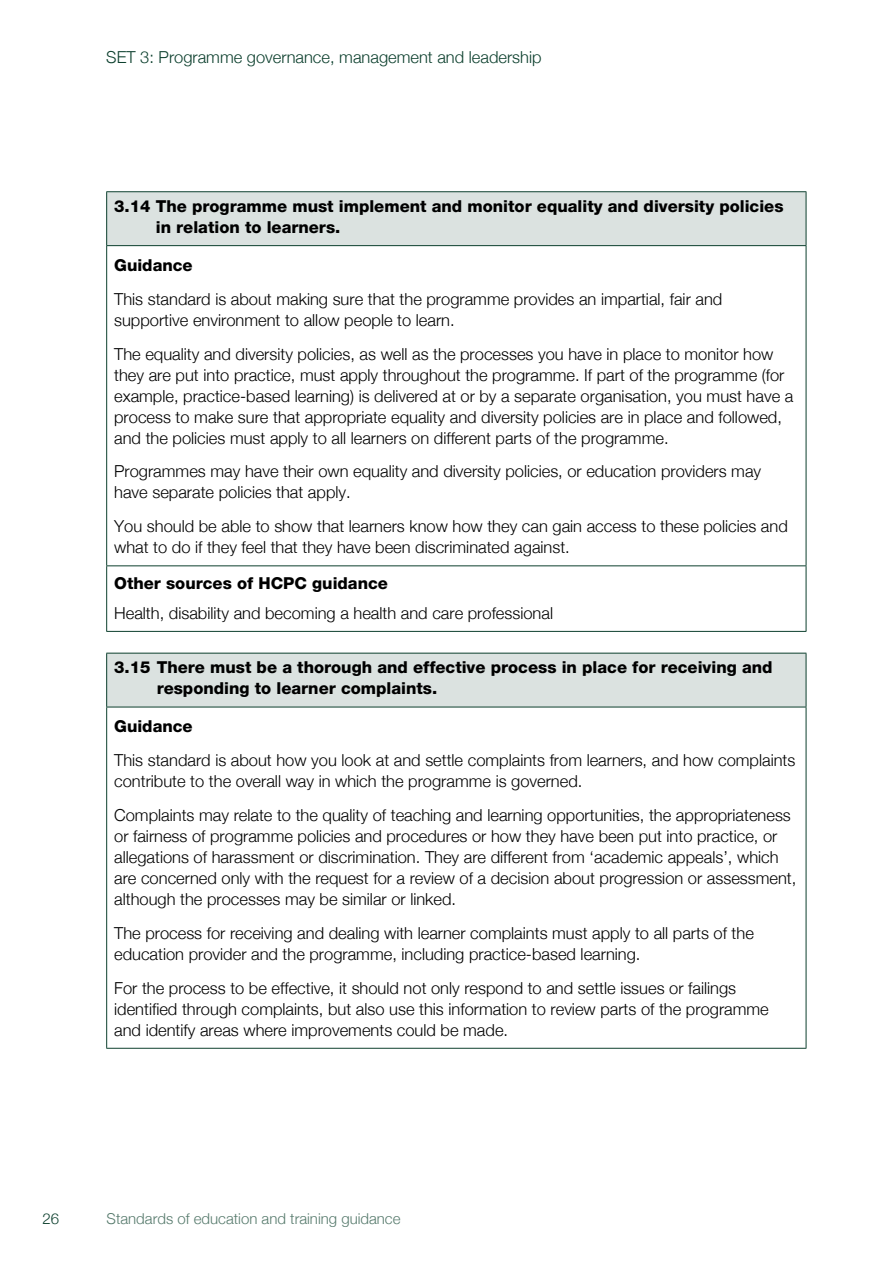
<style>
.page{position:relative;width:893px;height:1263px;background:#fff}
.page>*{position:absolute;margin:0;border:0;box-sizing:border-box;transform-origin:0 0}
.t1{font:300 16.5px/21px "Helvetica Neue";color:#000}
.t2{font:800 16.5px/21px "Helvetica Neue";color:#000}
.t3{font:300 16.5px "Helvetica Neue";color:#0d402e}
.t4{font:300 15px "Helvetica Neue";color:#567a6c}
.t5{font:300 15px "Helvetica Neue";color:#0d402e}
</style>
<div class="page">
<div style="left:107px;top:192px;width:699px;height:54px;background:#dbe2e0"></div>
<hr style="left:106px;top:191px;width:700px;height:1px;background:#0d402e">
<hr style="left:106px;top:192px;width:1px;height:53px;background:#0d402e">
<hr style="left:806px;top:192px;width:1px;height:53px;background:#0d402e">
<hr style="left:106px;top:245px;width:700px;height:1px;background:#0d402e">
<hr style="left:106px;top:246px;width:1px;height:319px;background:#0d402e">
<hr style="left:806px;top:246px;width:1px;height:319px;background:#0d402e">
<hr style="left:106px;top:565px;width:700px;height:1px;background:#0d402e">
<hr style="left:106px;top:566px;width:1px;height:65px;background:#0d402e">
<hr style="left:806px;top:566px;width:1px;height:65px;background:#0d402e">
<hr style="left:106px;top:631px;width:700px;height:1px;background:#0d402e">
<div style="left:107px;top:653px;width:699px;height:54px;background:#dbe2e0"></div>
<hr style="left:106px;top:653px;width:700px;height:1px;background:#0d402e">
<hr style="left:106px;top:653px;width:1px;height:54px;background:#0d402e">
<hr style="left:806px;top:653px;width:1px;height:54px;background:#0d402e">
<hr style="left:106px;top:707px;width:700px;height:1px;background:#0d402e">
<hr style="left:106px;top:707px;width:1px;height:341px;background:#0d402e">
<hr style="left:806px;top:707px;width:1px;height:341px;background:#0d402e">
<hr style="left:106px;top:1048px;width:700px;height:1px;background:#0d402e">
<p class="t3" style="left:106px;top:47px;width:437px">SET 3: Programme governance, management and leadership</p>
<p class="t2" style="left:156px;top:195px;width:629px;text-indent:-42px">3.14 The programme must implement and monitor equality and diversity policies in relation to learners.</p>
<p class="t2" style="left:114px;top:255px;width:80px">Guidance</p>
<p class="t1" style="left:114px;top:288px;width:610px">This standard is about making sure that the programme provides an impartial, fair and supportive environment to allow people to learn.</p>
<p class="t1" style="left:114px;top:343px;width:681px">The equality and diversity policies, as well as the processes you have in place to monitor how they are put into practice, must apply throughout the programme. If part of the programme (for example, practice-based learning) is delivered at or by a separate organisation, you must have a process to make sure that appropriate equality and diversity policies are in place and followed, and the policies must apply to all learners on different parts of the programme.</p>
<p class="t1" style="left:114px;top:461px;width:649px">Programmes may have their own equality and diversity policies, or education providers may have separate policies that apply.</p>
<p class="t1" style="left:114px;top:515px;width:675px">You should be able to show that learners know how they can gain access to these policies and what to do if they feel that they have been discriminated against.</p>
<p class="t2" style="left:114px;top:573px;width:275px">Other sources of HCPC guidance</p>
<p class="t1" style="left:114px;top:602px;width:440px">Health, disability and becoming a health and care professional</p>
<p class="t2" style="left:157px;top:657px;width:617px;text-indent:-43px">3.15 There must be a thorough and effective process in place for receiving and responding to learner complaints.</p>
<p class="t2" style="left:114px;top:716px;width:80px">Guidance</p>
<p class="t1" style="left:114px;top:749px;width:683px">This standard is about how you look at and settle complaints from learners, and how complaints contribute to the overall way in which the programme is governed.</p>
<p class="t1" style="left:114px;top:804px;width:684px">Complaints may relate to the quality of teaching and learning opportunities, the appropriateness or fairness of programme policies and procedures or how they have been put into practice, or allegations of harassment or discrimination. They are different from ‘academic appeals’, which are concerned only with the request for a review of a decision about progression or assessment, although the processes may be similar or linked.</p>
<p class="t1" style="left:114px;top:922px;width:641px">The process for receiving and dealing with learner complaints must apply to all parts of the education provider and the programme, including practice-based learning.</p>
<p class="t1" style="left:114px;top:977px;width:656px">For the process to be effective, it should not only respond to and settle issues or failings identified through complaints, but also use this information to review parts of the programme and identify areas where improvements could be made.</p>
<p class="t5" style="left:43px;top:1210px;width:18px">26</p>
<p class="t4" style="left:107px;top:1210px;width:295px">Standards of education and training guidance</p>
</div>
